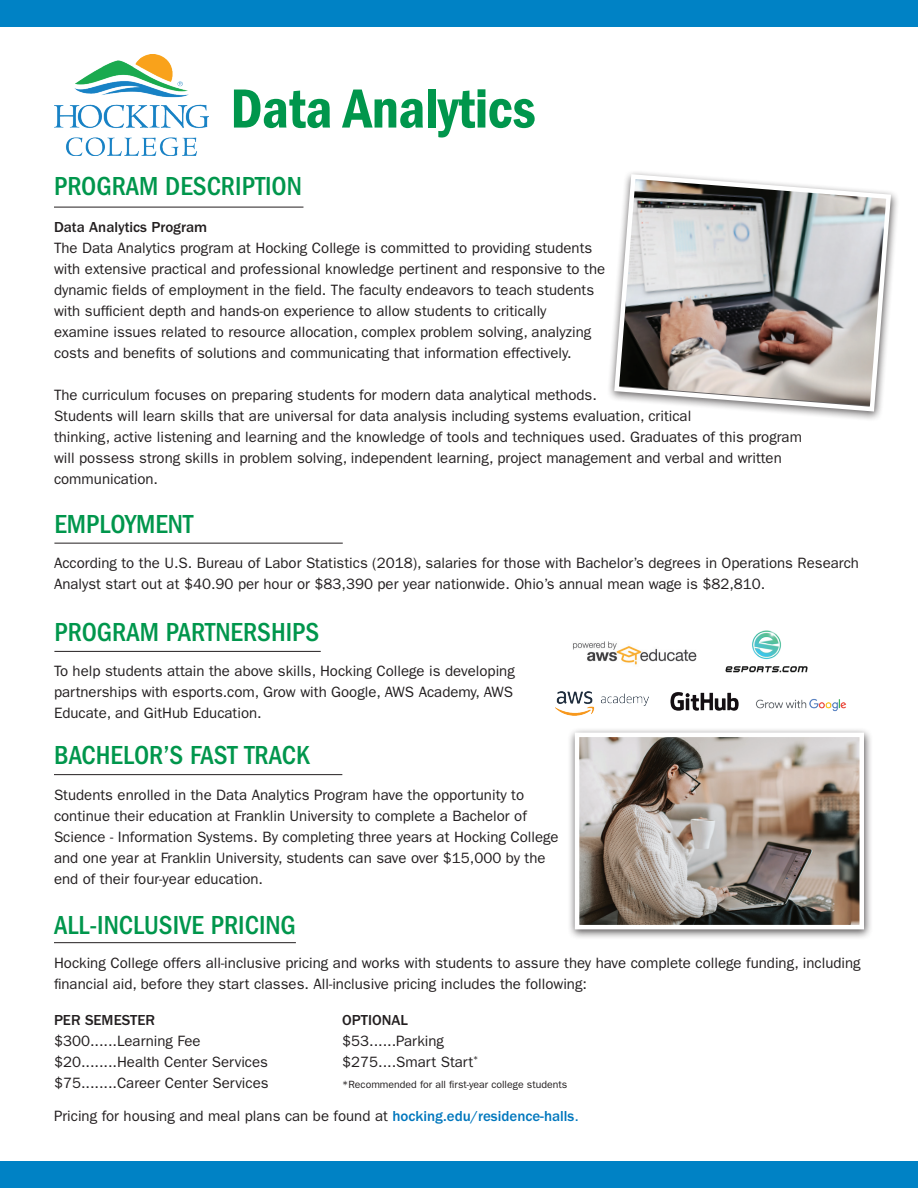
<style>
.page{position:relative;width:918px;height:1188px;background:#fff}
.page>*{position:absolute;margin:0;border:0;box-sizing:border-box;transform-origin:0 0}
.t1{font:57px "ITC Franklin Gothic Std Dm Cd";letter-spacing:-.01em;color:#00964c}
.t2{font:500 condensed 27px "ITC Franklin Gothic Std";color:#00964c}
.t3{font:15px/21px "ITC Franklin Gothic Std";color:#231f20}
.t4{font:500 15px "ITC Franklin Gothic Std";color:#231f20}
.t5{font:10.5px "ITC Franklin Gothic Std";color:#231f20}
.s1{font-weight:500;color:#0077bd}
.s2{color:#0077bd}
</style>
<div class="page">
<div style="left:0;top:1161px;width:918px;height:27px;background:#0082c5"></div>
<div style="left:0;top:0;width:918px;height:26px;background:#0082c5"></div>
<img style="left:54px;top:54px;width:154px;height:102px">
<div style="left:607px;top:169px;width:292px;height:253px;background:#231f20;opacity:.75"></div>
<svg style="left:612px;top:172px;width:281px;height:242px"></svg>
<hr style="left:54px;top:207px;width:249px;height:1px;background:#231f20">
<div style="left:567px;top:727px;width:306px;height:214px;background:#231f20;opacity:.75"></div>
<img style="left:580px;top:738px;width:279px;height:186px">
<div style="left:575px;top:733px;width:289px;height:196px;border:4px solid #fff"></div>
<hr style="left:54px;top:651px;width:267px;height:1px;background:#231f20">
<hr style="left:54px;top:774px;width:288px;height:1px;background:#231f20">
<img style="left:725px;top:630px;width:83px;height:43px">
<img style="left:670px;top:692px;width:69px;height:19px">
<img style="left:556px;top:692px;width:92px;height:23px">
<hr style="left:54px;top:942px;width:242px;height:1px;background:#231f20">
<img style="left:756px;top:699px;width:91px;height:13px">
<img style="left:573px;top:641px;width:124px;height:24px">
<hr style="left:54px;top:543px;width:289px;height:1px;background:#231f20">
<h1 class="t1" style="left:230px;top:76px;width:307px">Data Analytics</h1>
<h2 class="t2" style="left:54px;top:171px;width:249px">PROGRAM DESCRIPTION</h2>
<p class="t4" style="left:54px;top:219px;width:155px">Data Analytics Program</p>
<p class="t3" style="left:54px;top:238px;width:553px">The Data Analytics program at Hocking College is committed to providing students with extensive practical and professional knowledge pertinent and responsive to the dynamic fields of employment in the field. The faculty endeavors to teach students with sufficient depth and hands-on experience to allow students to critically examine issues related to resource allocation, complex problem solving, analyzing costs and benefits of solutions and communicating that information effectively.</p>
<p class="t3" style="left:54px;top:385px;width:750px">The curriculum focuses on preparing students for modern data analytical methods.<br>Students will learn skills that are universal for data analysis including systems evaluation, critical<br>thinking, active listening and learning and the knowledge of tools and techniques used. Graduates of this program will possess strong skills in problem solving, independent learning, project management and verbal and written communication.</p>
<h2 class="t2" style="left:54px;top:509px;width:140px">EMPLOYMENT</h2>
<p class="t3" style="left:54px;top:553px;width:807px">According to the U.S. Bureau of Labor Statistics (2018), salaries for those with Bachelor’s degrees in Operations Research<br>Analyst start out at $40.90 per hour or $83,390 per year nationwide. Ohio’s annual mean wage is $82,810.</p>
<h2 class="t2" style="left:54px;top:617px;width:266px">PROGRAM PARTNERSHIPS</h2>
<p class="t3" style="left:54px;top:661px;width:462px;text-align:justify">To help students attain the above skills, Hocking College is developing partnerships with esports.com, Grow with Google, AWS Academy, AWS Educate, and GitHub Education.</p>
<h2 class="t2" style="left:54px;top:740px;width:257px">BACHELOR’S FAST TRACK</h2>
<p class="t3" style="left:54px;top:785px;width:506px">Students enrolled in the Data Analytics Program have the opportunity to continue their education at Franklin University to complete a Bachelor of Science - Information Systems. By completing three years at Hocking College and one year at Franklin University, students can save over $15,000 by the end of their four-year education.</p>
<h2 class="t2" style="left:54px;top:909px;width:243px">ALL-INCLUSIVE PRICING</h2>
<p class="t3" style="left:54px;top:952px;width:808px">Hocking College offers all-inclusive pricing and works with students to assure they have complete college funding, including financial aid, before they start classes. All-inclusive pricing includes the following:</p>
<p class="t4" style="left:54px;top:1012px;width:103px">PER SEMESTER</p>
<p class="t3" style="left:54px;top:1031px;width:216px">$300......Learning Fee $20........Health Center Services $75........Career Center Services</p>
<p class="t4" style="left:342px;top:1012px;width:67px">OPTIONAL</p>
<p class="t3" style="left:342px;top:1031px;width:138px">$53......Parking $275....Smart Start<sup>*</sup></p>
<p class="t5" style="left:342px;top:1079px;width:227px">*Recommended for all first-year college students</p>
<p class="t3" style="left:54px;top:1106px;width:526px">Pricing for housing and meal plans can be found at <span class="s1">hocking.edu/residence-halls</span><span class="s2">.</span></p>
</div>
